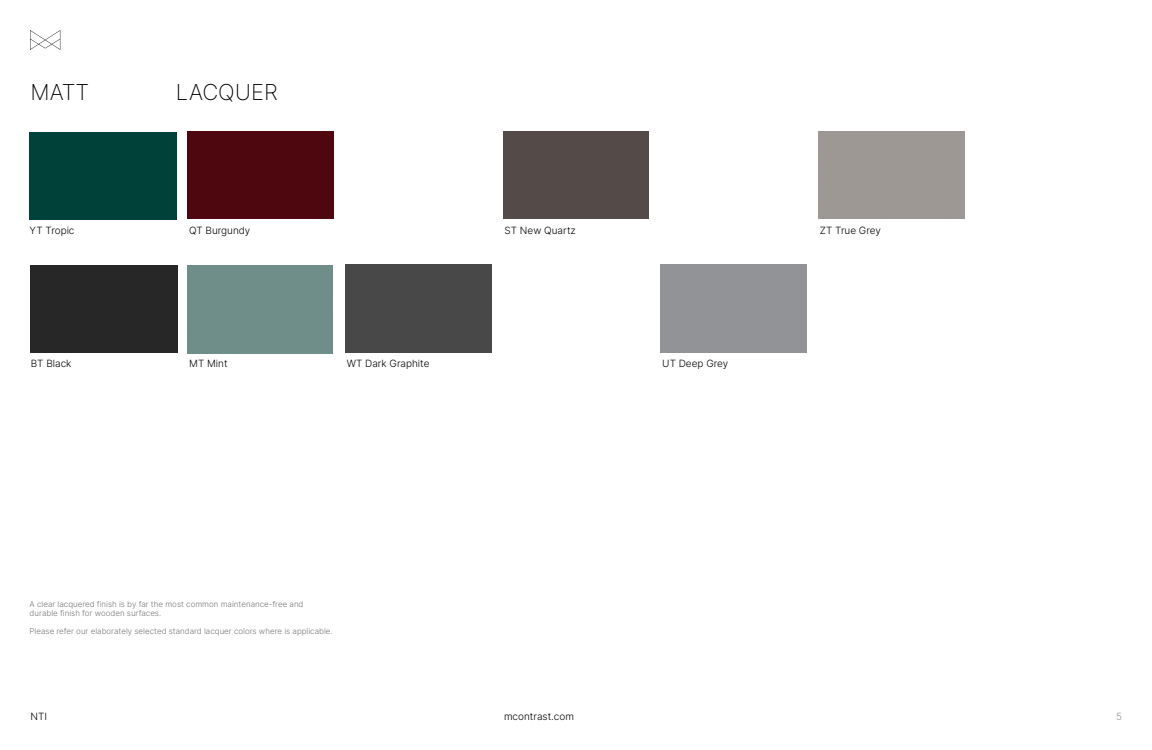
<style>
.page{position:relative;width:1152px;height:750px;background:#fff}
.page>*{position:absolute;margin:0;border:0;box-sizing:border-box;transform-origin:0 0}
.t1{font:22px "Inter";color:#000}
.t2{font:300 10px "Inter";color:#000}
.t3{font:300 10px "Inter";color:#969696}
.t4{font:300 8px/9.6px "Inter";color:#787878}
</style>
<div class="page">
<svg style="left:30px;top:30px;width:30px;height:20px"></svg>
<div style="left:188px;top:131px;width:146px;height:88px;background:#4e070f"></div>
<div style="left:503px;top:131px;width:146px;height:88px;background:#544a48"></div>
<div style="left:345px;top:264px;width:146px;height:88px;background:#484848"></div>
<div style="left:30px;top:132px;width:146px;height:88px;background:#004139"></div>
<div style="left:31px;top:265px;width:146px;height:88px;background:#272727"></div>
<h1 class="t1" style="left:30px;top:76px;width:60px">MATT</h1>
<h1 class="t1" style="left:176px;top:76px;width:104px">LACQUER</h1>
<p class="t2" style="left:30px;top:223px;width:46px">YT Tropic</p>
<p class="t2" style="left:189px;top:223px;width:63px">QT Burgundy</p>
<p class="t2" style="left:505px;top:223px;width:73px">ST New Quartz</p>
<p class="t2" style="left:820px;top:223px;width:62px">ZT True Grey</p>
<p class="t2" style="left:31px;top:356px;width:42px">BT Black</p>
<p class="t2" style="left:189px;top:356px;width:40px">MT Mint</p>
<p class="t2" style="left:347px;top:356px;width:84px">WT Dark Graphite</p>
<p class="t2" style="left:662px;top:356px;width:68px">UT Deep Grey</p>
<p class="t4" style="left:30px;top:599px;width:275px">A clear lacquered finish is by far the most common maintenance-free and durable finish for wooden surfaces.</p>
<p class="t4" style="left:30px;top:626px;width:305px">Please refer our elaborately selected standard lacquer colors where is applicable.</p>
<p class="t2" style="left:30px;top:709px;width:18px">NTI</p>
<p class="t2" style="left:504px;top:709px;width:71px">mcontrast.com</p>
<p class="t3" style="left:1116px;top:709px;width:7px">5</p>
</div>
